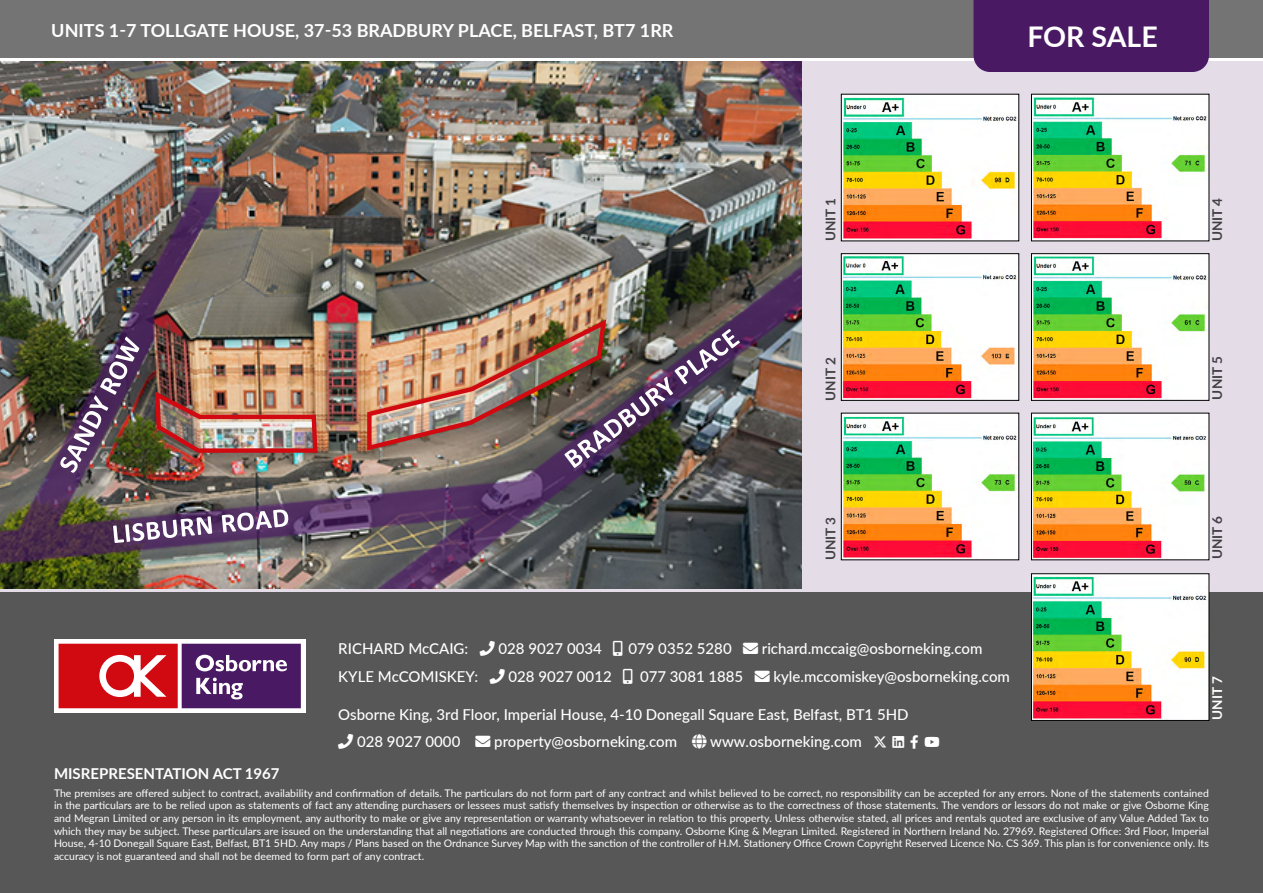
<style>
.page{position:relative;width:1263px;height:893px;background:#fff}
.page>*{position:absolute;margin:0;border:0;box-sizing:border-box;transform-origin:0 0}
.t1{font:700 28.5px "Lato";color:#fff}
.t2{font:700 18px "Lato";color:#fff}
.t3{font:500 15px "Lato";color:#fff}
.t4{font:700 15px "Lato";color:#fff}
.t5{font:700 13.5px "Lato";color:#414042}
.t6{font:700 13.5px "Lato";color:#fff}
.t7{font:13.5px "Font Awesome 6 Brands";color:#fff}
.t8{font:10.5px/12.6px "Lato";color:#fff;text-align:justify}
</style>
<div class="page">
<div style="left:0;top:62px;width:1263px;height:777px;background:#e4dde8"></div>
<img style="left:0;top:62px;width:801px;height:526px">
<img style="left:155px;top:391px;width:163px;height:62px">
<img style="left:367px;top:319px;width:239px;height:131px">
<div style="left:0;top:593px;width:1263px;height:300px;background:#575757"></div>
<img style="left:843px;top:255px;width:174px;height:144px">
<div style="left:841px;top:253px;width:178px;height:148px;border:1px solid #000"></div>
<img style="left:843px;top:415px;width:174px;height:143px">
<img style="left:1033px;top:575px;width:174px;height:144px">
<div style="left:1031px;top:573px;width:178px;height:148px;border:1px solid #000"></div>
<img style="left:1033px;top:96px;width:174px;height:143px">
<img style="left:1033px;top:255px;width:174px;height:144px">
<div style="left:1031px;top:253px;width:178px;height:148px;border:1px solid #000"></div>
<img style="left:1033px;top:415px;width:174px;height:143px">
<img style="left:843px;top:96px;width:174px;height:143px">
<div style="left:0;top:0;width:1263px;height:57px;background:#747474"></div>
<div style="left:973px;top:0;width:236px;height:72px;background:#4a1963"></div>
<svg style="left:54px;top:639px;width:251px;height:73px;fill:#fff"></svg>
<svg style="left:59px;top:644px;width:242px;height:64px"></svg>
<h2 class="t2" style="left:51px;top:17px;width:624px">UNITS 1-7 TOLLGATE HOUSE, 37-53 BRADBURY PLACE, BELFAST, BT7 1RR</h2>
<h1 class="t1" style="left:1027px;top:16px;width:132px">FOR SALE</h1>
<p class="t5" style="left:821px;top:241px;width:45px;rotate:-90deg">UNIT 1</p>
<p class="t5" style="left:821px;top:401px;width:45px;rotate:-90deg">UNIT 2</p>
<p class="t5" style="left:821px;top:560px;width:45px;rotate:-90deg">UNIT 3</p>
<h3 class="t3" style="left:338px;top:637px;width:646px">RICHARD McCAIG: □■ 028 9027 0034 □●●▼ 079 0352 5280 ■❖●□ richard.mccaig@osborneking.com</h3>
<h3 class="t3" style="left:338px;top:666px;width:673px">KYLE McCOMISKEY: □■ 028 9027 0012 □●●▼ 077 3081 1885 ■❖●□ kyle.mccomiskey@osborneking.com</h3>
<h3 class="t3" style="left:338px;top:703px;width:572px">Osborne King, 3rd Floor, Imperial House, 4-10 Donegall Square East, Belfast, BT1 5HD</h3>
<h3 class="t3" style="left:338px;top:730px;width:340px">□■ 028 9027 0000 ■❖●□ property@osborneking.com</h3>
<h3 class="t3" style="left:710px;top:730px;width:153px">www.osborneking.com</h3>
<p class="t7" style="left:924px;top:735px;width:17px">□◆▼◆</p>
<p class="t5" style="left:1207px;top:241px;width:45px;rotate:-90deg">UNIT 4</p>
<p class="t5" style="left:1207px;top:399px;width:45px;rotate:-90deg">UNIT 5</p>
<p class="t5" style="left:1207px;top:559px;width:45px;rotate:-90deg">UNIT 6</p>
<p class="t6" style="left:1207px;top:719px;width:45px;rotate:-90deg">UNIT 7</p>
<h3 class="t4" style="left:54px;top:762px;width:227px">MISREPRESENTATION ACT 1967</h3>
<p class="t8" style="left:54px;top:786px;width:1156px">The premises are offered subject to contract, availability and confirmation of details. The particulars do not form part of any contract and whilst believed to be correct, no responsibility can be accepted for any errors. None of the statements contained in the particulars are to be relied upon as statements of fact any attending purchasers or lessees must satisfy themselves by inspection or otherwise as to the correctness of those statements. The vendors or lessors do not make or give Osborne King and Megran Limited or any person in its employment, any authority to make or give any representation or warranty whatsoever in relation to this property. Unless otherwise stated, all prices and rentals quoted are exclusive of any Value Added Tax to which they may be subject. These particulars are issued on the understanding that all negotiations are conducted through this company. Osborne King &amp; Megran Limited. Registered in Northern Ireland No. 27969. Registered Office: 3rd Floor, Imperial House, 4-10 Donegall Square East, Belfast, BT1 5HD. Any maps / Plans based on the Ordnance Survey Map with the sanction of the controller of H.M. Stationery Office Crown Copyright Reserved Licence No. CS 369. This plan is for convenience only. Its accuracy is not guaranteed and shall not be deemed to form part of any contract.</p>
</div>
